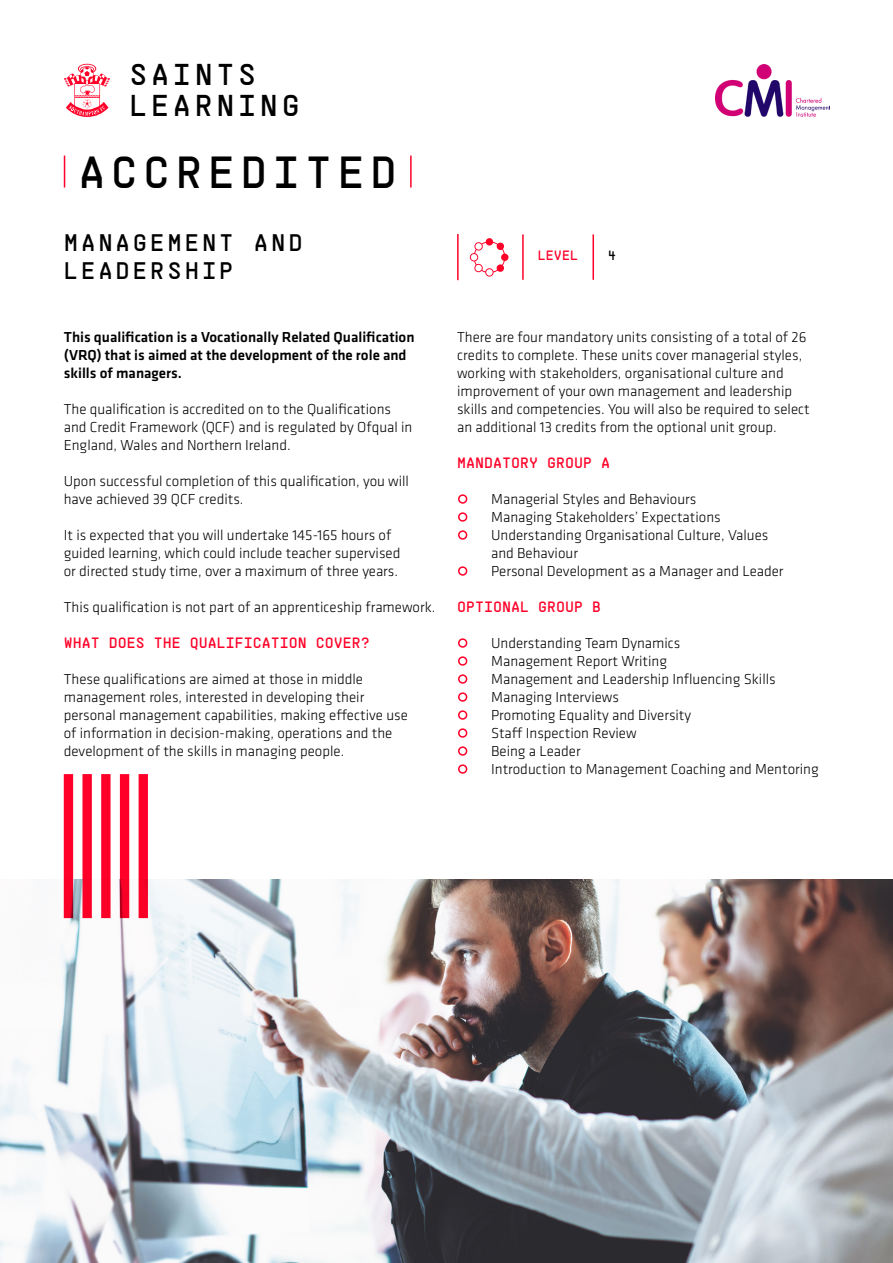
<style>
.page{position:relative;width:893px;height:1263px;background:#fff}
.page>*{position:absolute;margin:0;border:0;box-sizing:border-box;transform-origin:0 0}
.TITLE_1{font:45px "Supply";letter-spacing:.12em;color:#000}
.t1{font:30.15px "Supply";letter-spacing:.12em;color:#000}
.TITLE_2{font:24px "Supply";letter-spacing:.12em;color:#000}
.BODY_TEXT{font:300 15px/18px "Klavika Basic";color:#000}
.INTRODUCTION_TYPE{font:500 15px/18px "Klavika Basic";color:#000}
.Paragraph_Style_1{font:15px "Supply";color:#ff0028}
.t2{font:13.5px "Supply";color:#ff0028}
.t3{font:13.5px "Supply";color:#000}
</style>
<div class="page">
<svg style="left:470px;top:238px;width:38px;height:39px"></svg>
<img style="left:0;top:879px;width:893px;height:384px">
<hr style="left:457px;top:234px;width:2px;height:46px;background:#ff0028">
<hr style="left:592px;top:234px;width:2px;height:46px;background:#ff0028">
<hr style="left:522px;top:234px;width:2px;height:46px;background:#ff0028">
<svg style="left:64px;top:64px;width:46px;height:53px"></svg>
<img style="left:715px;top:64px;width:114px;height:53px">
<svg style="left:458px;top:494px;width:10px;height:10px"></svg>
<svg style="left:458px;top:512px;width:10px;height:10px"></svg>
<svg style="left:458px;top:530px;width:10px;height:10px"></svg>
<svg style="left:458px;top:566px;width:10px;height:10px"></svg>
<svg style="left:458px;top:638px;width:10px;height:10px"></svg>
<svg style="left:458px;top:656px;width:10px;height:10px"></svg>
<svg style="left:458px;top:674px;width:10px;height:10px"></svg>
<svg style="left:458px;top:692px;width:10px;height:10px"></svg>
<svg style="left:458px;top:710px;width:10px;height:10px"></svg>
<svg style="left:458px;top:728px;width:10px;height:10px"></svg>
<svg style="left:458px;top:746px;width:10px;height:10px"></svg>
<svg style="left:458px;top:764px;width:10px;height:10px"></svg>
<div style="left:139px;top:774px;width:9px;height:144px;background:#ff0028"></div>
<div style="left:120px;top:774px;width:9px;height:144px;background:#ff0028"></div>
<div style="left:101px;top:774px;width:10px;height:144px;background:#ff0028"></div>
<div style="left:82px;top:774px;width:10px;height:144px;background:#ff0028"></div>
<div style="left:64px;top:774px;width:9px;height:144px;background:#ff0028"></div>
<hr style="left:64px;top:156px;width:1px;height:32px;background:#ff0028">
<hr style="left:410px;top:156px;width:2px;height:32px;background:#ff0028">
<p class="t1" style="left:129px;top:54px;width:128px">SAINTS</p>
<p class="t1" style="left:129px;top:85px;width:172px">LEARNING</p>
<p class="TITLE_1" style="left:78px;top:141px;width:320px">ACCREDITED</p>
<p class="TITLE_2" style="left:64px;top:226px;width:241px">MANAGEMENT AND</p>
<p class="TITLE_2" style="left:64px;top:254px;width:171px">LEADERSHIP</p>
<p class="INTRODUCTION_TYPE" style="left:64px;top:328px;width:352px">This qualification is a Vocationally Related Qualification (VRQ) that is aimed at the development of the role and skills of managers.</p>
<p class="BODY_TEXT" style="left:64px;top:400px;width:350px">The qualification is accredited on to the Qualifications and Credit Framework (QCF) and is regulated by Ofqual in<br>England, Wales and Northern Ireland.</p>
<p class="BODY_TEXT" style="left:64px;top:472px;width:347px">Upon successful completion of this qualification, you will have achieved 39 QCF credits.</p>
<p class="BODY_TEXT" style="left:64px;top:526px;width:329px">It is expected that you will undertake 145-165 hours of</p>
<p class="BODY_TEXT" style="left:64px;top:544px;width:338px">guided learning, which could include teacher supervised</p>
<p class="BODY_TEXT" style="left:64px;top:562px;width:336px">or directed study time, over a maximum of three years.</p>
<p class="BODY_TEXT" style="left:64px;top:598px;width:373px">This qualification is not part of an apprenticeship framework.</p>
<p class="Paragraph_Style_1" style="left:64px;top:632px;width:308px">WHAT DOES THE QUALIFICATION COVER?</p>
<p class="BODY_TEXT" style="left:64px;top:670px;width:346px">These qualifications are aimed at those in middle management roles, interested in developing their personal management capabilities, making effective use of information in decision-making, operations and the development of the skills in managing people.</p>
<p class="t2" style="left:538px;top:246px;width:42px">LEVEL</p>
<p class="t3" style="left:608px;top:246px;width:10px">4</p>
<p class="BODY_TEXT" style="left:457px;top:328px;width:351px">There are four mandatory units consisting of a total of 26 credits to complete. These units cover managerial styles, working with stakeholders, organisational culture and improvement of your own management and leadership</p>
<p class="BODY_TEXT" style="left:457px;top:400px;width:354px">skills and competencies. You will also be required to select</p>
<p class="BODY_TEXT" style="left:457px;top:418px;width:321px">an additional 13 credits from the optional unit group.</p>
<p class="Paragraph_Style_1" style="left:457px;top:452px;width:154px">MANDATORY GROUP A</p>
<p class="BODY_TEXT" style="left:491px;top:490px;width:207px">Managerial Styles and Behaviours</p>
<p class="BODY_TEXT" style="left:491px;top:508px;width:231px">Managing Stakeholders’ Expectations</p>
<p class="BODY_TEXT" style="left:491px;top:526px;width:279px">Understanding Organisational Culture, Values and Behaviour</p>
<p class="BODY_TEXT" style="left:491px;top:562px;width:294px">Personal Development as a Manager and Leader</p>
<p class="Paragraph_Style_1" style="left:457px;top:596px;width:145px">OPTIONAL GROUP B</p>
<p class="BODY_TEXT" style="left:491px;top:634px;width:191px">Understanding Team Dynamics</p>
<p class="BODY_TEXT" style="left:491px;top:652px;width:177px">Management Report Writing</p>
<p class="BODY_TEXT" style="left:491px;top:670px;width:286px">Management and Leadership Influencing Skills</p>
<p class="BODY_TEXT" style="left:491px;top:688px;width:129px">Managing Interviews</p>
<p class="BODY_TEXT" style="left:491px;top:706px;width:202px">Promoting Equality and Diversity</p>
<p class="BODY_TEXT" style="left:491px;top:724px;width:147px">Staff Inspection Review</p>
<p class="BODY_TEXT" style="left:491px;top:742px;width:91px">Being a Leader</p>
<p class="BODY_TEXT" style="left:491px;top:760px;width:329px">Introduction to Management Coaching and Mentoring</p>
</div>
